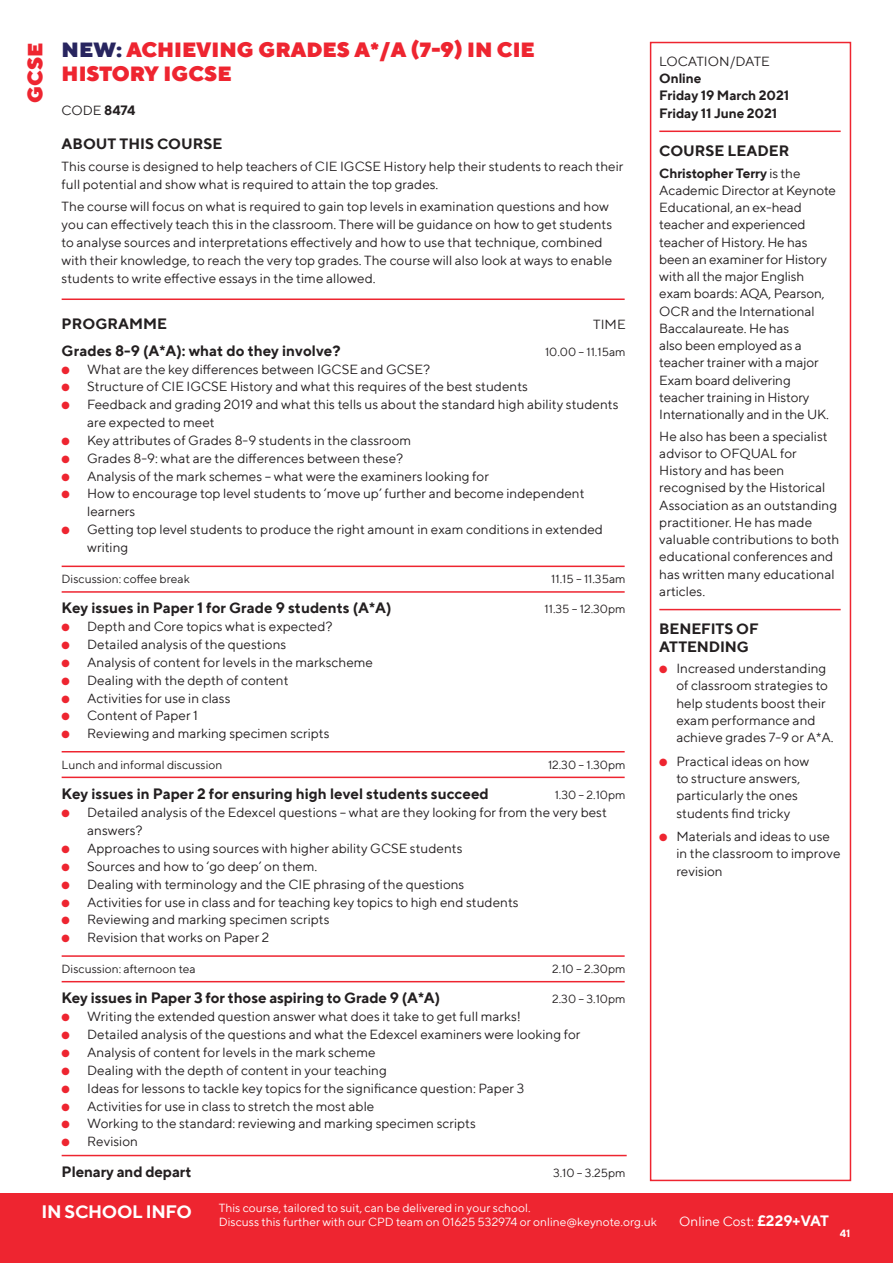
<style>
.page{position:relative;width:893px;height:1263px;background:#fff}
.page>*{position:absolute;margin:0;border:0;box-sizing:border-box;transform-origin:0 0}
.t1{font:900 21px/24px "TT Norms";color:#ee2530}
.t2{font:700 18px "TT Norms";letter-spacing:-.02em;color:#fff}
.t3{font:700 15px/17.2px "TT Norms";color:#231f20}
.t4{font:13.5px/17.2px "TT Norms";color:#231f20}
.t5{font:700 13.5px/17.2px "TT Norms";letter-spacing:-.01em;color:#231f20}
.t6{font:13.5px "TT Norms";color:#fff}
.t7{font:12px "TT Norms";color:#231f20}
.t8{font:12px "TT Norms";color:#fff}
.t9{font:700 10.5px "TT Norms";color:#fff}
.s1{color:#28255f}
.s2{color:#ee2530}
.s3{font-weight:700}
.s4{font-weight:700;font-size:15px}
</style>
<div class="page">
<div style="left:0;top:1193px;width:893px;height:70px;background:#ee2530"></div>
<hr style="left:62px;top:1155px;width:565px;height:1px;background:#ee2530">
<hr style="left:62px;top:298px;width:563px;height:2px;background:#ee2530">
<hr style="left:62px;top:566px;width:563px;height:1px;background:#ee2530">
<hr style="left:62px;top:591px;width:563px;height:2px;background:#ee2530">
<hr style="left:62px;top:751px;width:563px;height:1px;background:#ee2530">
<hr style="left:62px;top:777px;width:563px;height:1px;background:#ee2530">
<hr style="left:62px;top:955px;width:563px;height:2px;background:#ee2530">
<hr style="left:62px;top:981px;width:563px;height:1px;background:#ee2530">
<div style="left:650px;top:42px;width:201px;height:1139px;background:#fff;border:2px solid #ee2530"></div>
<hr style="left:659px;top:609px;width:182px;height:1px;background:#ee2530">
<hr style="left:659px;top:131px;width:182px;height:1px;background:#ee2530">
<p class="t1" style="left:23px;top:103px;width:62px;rotate:-90deg">GCSE</p>
<p class="t1" style="left:62px;top:38px;width:475px"><span class="s1">NEW:</span> ACHIEVING GRADES A*/A (7-9) IN CIE<br>HISTORY IGCSE</p>
<p class="t3" style="left:62px;top:135px;width:162px">ABOUT THIS COURSE</p>
<p class="t4" style="left:62px;top:157px;width:563px;line-height:17.9px">This course is designed to help teachers of CIE IGCSE History help their students to reach their full potential and show what is required to attain the top grades.</p>
<p class="t4" style="left:62px;top:197px;width:552px;line-height:17.9px">The course will focus on what is required to gain top levels in examination questions and how you can effectively teach this in the classroom. There will be guidance on how to get students to analyse sources and interpretations effectively and how to use that technique, combined with their knowledge, to reach the very top grades. The course will also look at ways to enable students to write effective essays in the time allowed.</p>
<p class="t3" style="left:62px;top:315px;width:107px">PROGRAMME</p>
<p class="t4" style="left:593px;top:316px;width:34px">TIME</p>
<p class="t3" style="left:62px;top:341px;width:280px">Grades 8-9 (A*A): what do they involve?</p>
<p class="t7" style="left:545px;top:344px;width:82px">10.00 – 11.15am</p>
<p class="t4" style="left:62px;top:360px;width:370px"><span class="s2">●</span> What are the key differences between IGCSE and GCSE?</p>
<p class="t4" style="left:62px;top:378px;width:468px"><span class="s2">●</span> Structure of CIE IGCSE History and what this requires of the best students</p>
<p class="t4" style="left:87px;top:395px;width:533px;line-height:17.9px;text-indent:-26px"><span class="s2">●</span> Feedback and grading 2019 and what this tells us about the standard high ability students are expected to meet</p>
<p class="t4" style="left:62px;top:431px;width:351px"><span class="s2">●</span> Key attributes of Grades 8-9 students in the classroom</p>
<p class="t4" style="left:62px;top:449px;width:343px"><span class="s2">●</span> Grades 8-9: what are the differences between these?</p>
<p class="t4" style="left:62px;top:467px;width:429px"><span class="s2">●</span> Analysis of the mark schemes – what were the examiners looking for</p>
<p class="t4" style="left:87px;top:484px;width:499px;line-height:17.9px;text-indent:-26px"><span class="s2">●</span> How to encourage top level students to ‘move up’ further and become independent learners</p>
<p class="t4" style="left:87px;top:520px;width:517px;line-height:17.9px;text-indent:-26px"><span class="s2">●</span> Getting top level students to produce the right amount in exam conditions in extended writing</p>
<p class="t7" style="left:62px;top:571px;width:130px">Discussion: coffee break</p>
<p class="t7" style="left:551px;top:571px;width:76px">11.15 – 11.35am</p>
<p class="t3" style="left:62px;top:599px;width:331px">Key issues in Paper 1 for Grade 9 students (A*A)</p>
<p class="t7" style="left:545px;top:602px;width:83px">11.35 – 12.30pm</p>
<p class="t4" style="left:62px;top:617px;width:272px"><span class="s2">●</span> Depth and Core topics what is expected?</p>
<p class="t4" style="left:62px;top:635px;width:226px"><span class="s2">●</span> Detailed analysis of the questions</p>
<p class="t4" style="left:62px;top:653px;width:313px"><span class="s2">●</span> Analysis of content for levels in the markscheme</p>
<p class="t4" style="left:62px;top:671px;width:228px"><span class="s2">●</span> Dealing with the depth of content</p>
<p class="t4" style="left:62px;top:689px;width:170px"><span class="s2">●</span> Activities for use in class</p>
<p class="t4" style="left:62px;top:707px;width:138px"><span class="s2">●</span> Content of Paper 1</p>
<p class="t4" style="left:62px;top:724px;width:269px"><span class="s2">●</span> Reviewing and marking specimen scripts</p>
<p class="t7" style="left:62px;top:757px;width:162px">Lunch and informal discussion</p>
<p class="t7" style="left:548px;top:757px;width:79px">12.30 – 1.30pm</p>
<p class="t3" style="left:62px;top:785px;width:429px">Key issues in Paper 2 for ensuring high level students succeed</p>
<p class="t7" style="left:555px;top:788px;width:72px">1.30 – 2.10pm</p>
<p class="t4" style="left:87px;top:803px;width:521px;line-height:17.9px;text-indent:-26px"><span class="s2">●</span> Detailed analysis of the Edexcel questions – what are they looking for from the very best answers?</p>
<p class="t4" style="left:62px;top:839px;width:402px"><span class="s2">●</span> Approaches to using sources with higher ability GCSE students</p>
<p class="t4" style="left:62px;top:857px;width:257px"><span class="s2">●</span> Sources and how to ‘go deep’ on them.</p>
<p class="t4" style="left:62px;top:875px;width:404px"><span class="s2">●</span> Dealing with terminology and the CIE phrasing of the questions</p>
<p class="t4" style="left:62px;top:893px;width:458px"><span class="s2">●</span> Activities for use in class and for teaching key topics to high end students</p>
<p class="t4" style="left:62px;top:911px;width:269px"><span class="s2">●</span> Reviewing and marking specimen scripts</p>
<p class="t4" style="left:62px;top:928px;width:209px"><span class="s2">●</span> Revision that works on Paper 2</p>
<p class="t7" style="left:62px;top:961px;width:135px">Discussion: afternoon tea</p>
<p class="t7" style="left:552px;top:961px;width:75px">2.10 – 2.30pm</p>
<p class="t3" style="left:62px;top:989px;width:380px">Key issues in Paper 3 for those aspiring to Grade 9 (A*A)</p>
<p class="t7" style="left:552px;top:992px;width:75px">2.30 – 3.10pm</p>
<p class="t4" style="left:62px;top:1008px;width:461px"><span class="s2">●</span> Writing the extended question answer what does it take to get full marks!</p>
<p class="t4" style="left:62px;top:1025px;width:520px"><span class="s2">●</span> Detailed analysis of the questions and what the Edexcel examiners were looking for</p>
<p class="t4" style="left:62px;top:1043px;width:316px"><span class="s2">●</span> Analysis of content for levels in the mark scheme</p>
<p class="t4" style="left:62px;top:1061px;width:327px"><span class="s2">●</span> Dealing with the depth of content in your teaching</p>
<p class="t4" style="left:62px;top:1079px;width:464px"><span class="s2">●</span> Ideas for lessons to tackle key topics for the significance question: Paper 3</p>
<p class="t4" style="left:62px;top:1097px;width:314px"><span class="s2">●</span> Activities for use in class to stretch the most able</p>
<p class="t4" style="left:62px;top:1115px;width:416px"><span class="s2">●</span> Working to the standard: reviewing and marking specimen scripts</p>
<p class="t4" style="left:62px;top:1132px;width:78px"><span class="s2">●</span> Revision</p>
<p class="t3" style="left:62px;top:1163px;width:131px">Plenary and depart</p>
<p class="t7" style="left:553px;top:1165px;width:74px">3.10 – 3.25pm</p>
<p class="t4" style="left:62px;top:101px;width:75px">CODE <span class="s3">8474</span></p>
<p class="t4" style="left:659px;top:52px;width:112px">LOCATION/DATE</p>
<p class="t5" style="left:659px;top:69px;width:131px">Online<br>Friday 19 March 2021</p>
<p class="t5" style="left:659px;top:104px;width:119px">Friday 11 June 2021</p>
<p class="t3" style="left:659px;top:142px;width:132px">COURSE LEADER</p>
<p class="t4" style="left:659px;top:164px;width:178px"><span class="s3">Christopher Terry</span> is the<br>Academic Director at Keynote<br>Educational, an ex-head teacher and experienced teacher of History. He has been an examiner for History with all the major English exam boards: AQA, Pearson,<br>OCR and the International<br>Baccalaureate. He has<br>also been employed as a teacher trainer with a major<br>Exam board delivering teacher training in History<br>Internationally and in the UK.</p>
<p class="t4" style="left:659px;top:427px;width:182px">He also has been a specialist advisor to OFQUAL for<br>History and has been recognised by the Historical<br>Association as an outstanding practitioner. He has made valuable contributions to both educational conferences and has written many educational articles.</p>
<p class="t3" style="left:659px;top:620px;width:101px">BENEFITS OF<br>ATTENDING</p>
<p class="t4" style="left:676px;top:659px;width:159px;text-indent:-17px"><span class="s2">●</span> Increased understanding of classroom strategies to help students boost their exam performance and achieve grades 7-9 or A*A.</p>
<p class="t4" style="left:659px;top:752px;width:152px;text-align:center"><span class="s2">●</span> Practical ideas on how to structure answers, particularly the ones students find tricky</p>
<p class="t4" style="left:676px;top:827px;width:166px;text-indent:-17px"><span class="s2">●</span> Materials and ideas to use in the classroom to improve revision</p>
<p class="t2" style="left:42px;top:1200px;width:152px">IN SCHOOL INFO</p>
<p class="t8" style="left:219px;top:1201px;width:313px">This course, tailored to suit, can be delivered in your school.</p>
<p class="t8" style="left:219px;top:1214px;width:439px">Discuss this further with our CPD team on 01625 532974 or online@keynote.org.uk</p>
<p class="t6" style="left:679px;top:1213px;width:151px">Online Cost: <span class="s4">£229+VAT</span></p>
<p class="t9" style="left:840px;top:1226px;width:12px">41</p>
</div>
